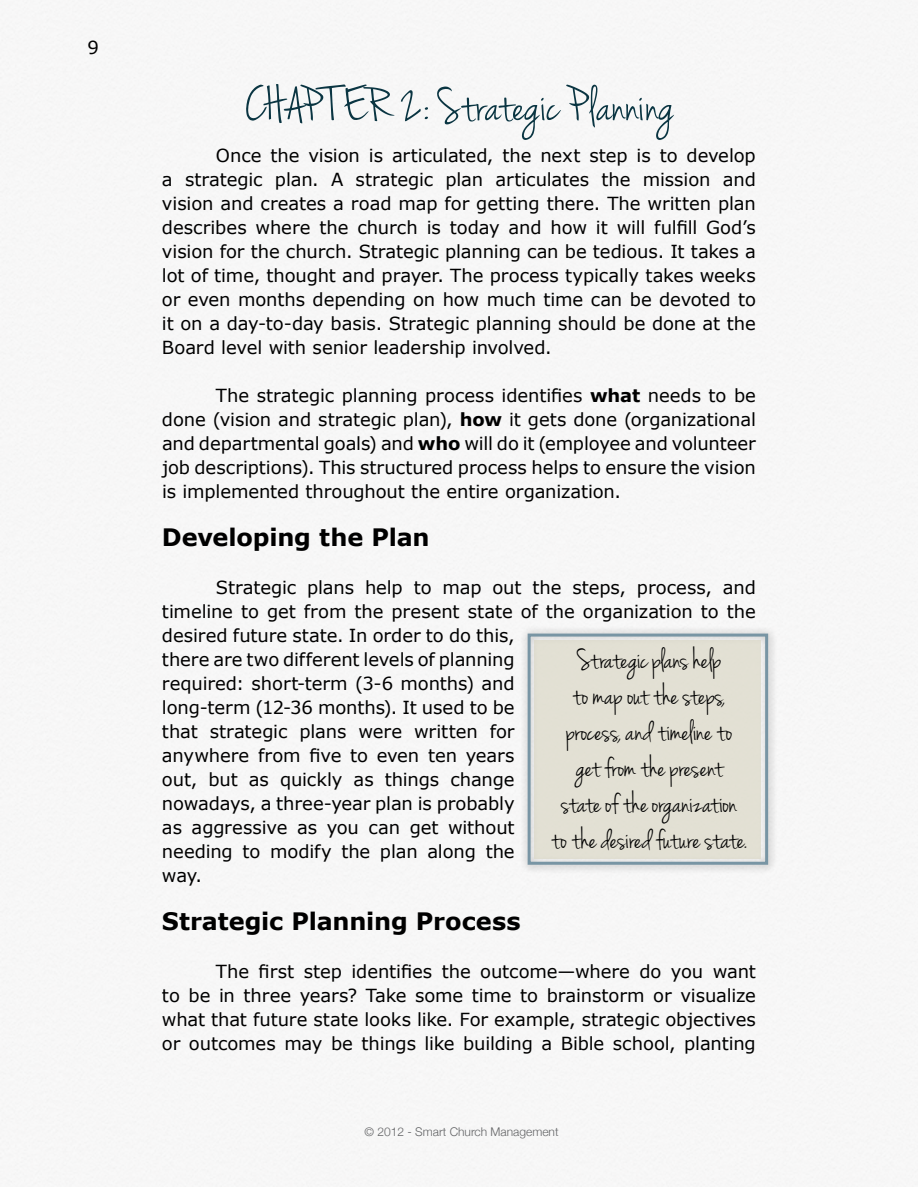
<style>
.page{position:relative;width:918px;height:1188px;background:#fff}
.page>*{position:absolute;margin:0;border:0;box-sizing:border-box;transform-origin:0 0}
.t1{font:51px "Jenna Sue";color:#0a3542}
.t2{font:30px/36px "Jenna Sue";color:#000;text-align:center}
.t3{font:700 24px "Verdana";letter-spacing:-.005em;color:#000}
.t4{font:18px/24px "Verdana";letter-spacing:-.005em;color:#000;text-align:justify}
.t5{font:300 12px "Helvetica Neue";color:#636466}
.s1{font-weight:700}
</style>
<div class="page">
<div style="left:0;top:0;width:918px;height:1187px;background:#f7f7f7"></div>
<div style="left:521px;top:627px;width:256px;height:247px;background:#000;opacity:.34"></div>
<div style="left:528px;top:634px;width:240px;height:231px;border:3px solid #7895a4"></div>
<div style="left:535px;top:640px;width:226px;height:219px;background:#e2e0d4"></div>
<p class="t4" style="left:87px;top:36px;width:13px">9</p>
<h1 class="t1" style="left:245px;top:76px;width:431px">CHAP TER 2: Strategic P lanning</h1>
<p class="t4" style="left:162px;top:144px;width:595px;text-indent:54px">Once the vision is articulated, the next step is to develop a strategic plan. A strategic plan articulates the mission and vision and creates a road map for getting there. The written plan describes where the church is today and how it will fulfill God’s vision for the church. Strategic planning can be tedious. It takes a lot of time, thought and prayer. The process typically takes weeks or even months depending on how much time can be devoted to it on a day-to-day basis. Strategic planning should be done at the Board level with senior leadership involved.</p>
<p class="t4" style="left:162px;top:383px;width:595px;text-indent:54px">The strategic planning process identifies <span class="s1">what</span> needs to be done (vision and strategic plan), <span class="s1">how</span> it gets done (organizational and departmental goals) and <span class="s1">who</span> will do it (employee and volunteer job descriptions). This structured process helps to ensure the vision is implemented throughout the entire organization.</p>
<h3 class="t3" style="left:162px;top:521px;width:269px">Developing the Plan</h3>
<p class="t4" style="left:162px;top:576px;width:595px;text-align:left;text-indent:54px">Strategic plans help to map out the steps, process, and timeline to get from the present state of the organization to the desired future state. In order to do this,<br>there are two different levels of planning<br>required: short-term (3-6 months) and<br>long-term (12-36 months). It used to be<br>that strategic plans were written for<br>anywhere from five to even ten years<br>out, but as quickly as things change<br>nowadays, a three-year plan is probably<br>as aggressive as you can get without<br>needing to modify the plan along the<br>way.</p>
<h3 class="t3" style="left:162px;top:905px;width:360px">Strategic Planning Process</h3>
<p class="t4" style="left:162px;top:960px;width:595px;text-indent:54px">The first step identifies the outcome—where do you want to be in three years? Take some time to brainstorm or visualize what that future state looks like. For example, strategic objectives or outcomes may be things like building a Bible school, planting</p>
<h2 class="t2" style="left:551px;top:643px;width:197px">Strategic plans help<br>to map out the steps, process, and timeline to get from the present<br>state of the organization to the desired future state.</h2>
<p class="t5" style="left:365px;top:1122px;width:196px">© 2012 - Smart Church Management</p>
</div>
